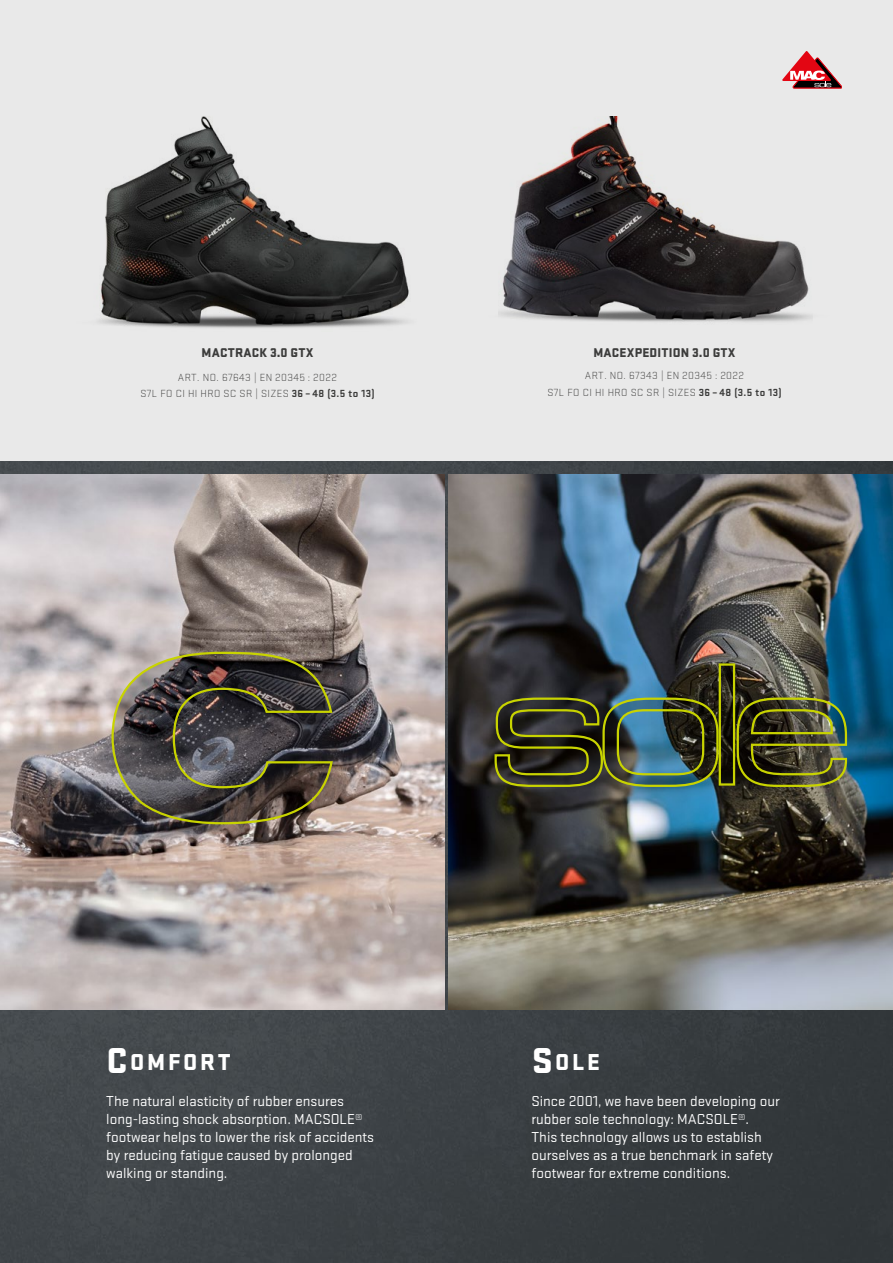
<style>
.page{position:relative;width:893px;height:1263px;background:#fff}
.page>*{position:absolute;margin:0;border:0;box-sizing:border-box;transform-origin:0 0}
.t1{font:900 24px "Stratum No 1";letter-spacing:.115em;color:#fff}
.t2{font:15px/18px "Stratum No 1";color:#fff}
.t3{font:900 13.2px "Stratum No 1";letter-spacing:.015em;color:#3c3c3b}
.t4{font:300 10.8px/16.5px "Stratum No 1";letter-spacing:.04em;color:#3c3c3b;text-align:center}
.s1{font-weight:700}
.s2{font-size:37.5px}
</style>
<div class="page">
<div style="left:0;top:0;width:893px;height:514px;background:#e9e9e9"></div>
<img style="left:0;top:461px;width:893px;height:802px">
<img style="left:449px;top:474px;width:444px;height:536px">
<img style="left:0;top:474px;width:444px;height:536px">
<img style="left:110px;top:651px;width:224px;height:174px">
<svg style="left:722px;top:666px;width:10px;height:117px"></svg>
<img style="left:493px;top:696px;width:227px;height:92px">
<div style="left:719px;top:663px;width:16px;height:123px;border:2px solid #c8d300"></div>
<img style="left:735px;top:696px;width:113px;height:92px">
<svg style="left:782px;top:51px;width:60px;height:37px"></svg>
<img style="left:98px;top:116px;width:311px;height:212px">
<img style="left:499px;top:117px;width:313px;height:205px">
<p class="t3" style="left:202px;top:345px;width:113px">MACTRACK 3.0 GTX</p>
<p class="t4" style="left:140px;top:369px;width:236px">ART. NO. 67643 | EN 20345 : 2022<br>S7L FO CI HI HRO SC SR | SIZES <span class="s1">36 – 48 (3.5 to 13)</span></p>
<p class="t3" style="left:593px;top:345px;width:144px">MACEXPEDITION 3.0 GTX</p>
<p class="t4" style="left:547px;top:368px;width:236px">ART. NO. 67343 | EN 20345 : 2022<br>S7L FO CI HI HRO SC SR | SIZES <span class="s1">36 – 48 (3.5 to 13)</span></p>
<h1 class="t1" style="left:107px;top:1048px;width:126px"><span class="s2">C</span>OMFORT</h1>
<p class="t2" style="left:106px;top:1092px;width:269px">The natural elasticity of rubber ensures long-lasting shock absorption. MACSOLE® footwear helps to lower the risk of accidents by reducing fatigue caused by prolonged walking or standing.</p>
<h1 class="t1" style="left:532px;top:1048px;width:70px"><span class="s2">S</span>OLE</h1>
<p class="t2" style="left:531px;top:1092px;width:250px">Since 2001, we have been developing our rubber sole technology: MACSOLE®.<br>This technology allows us to establish ourselves as a true benchmark in safety footwear for extreme conditions.</p>
</div>
